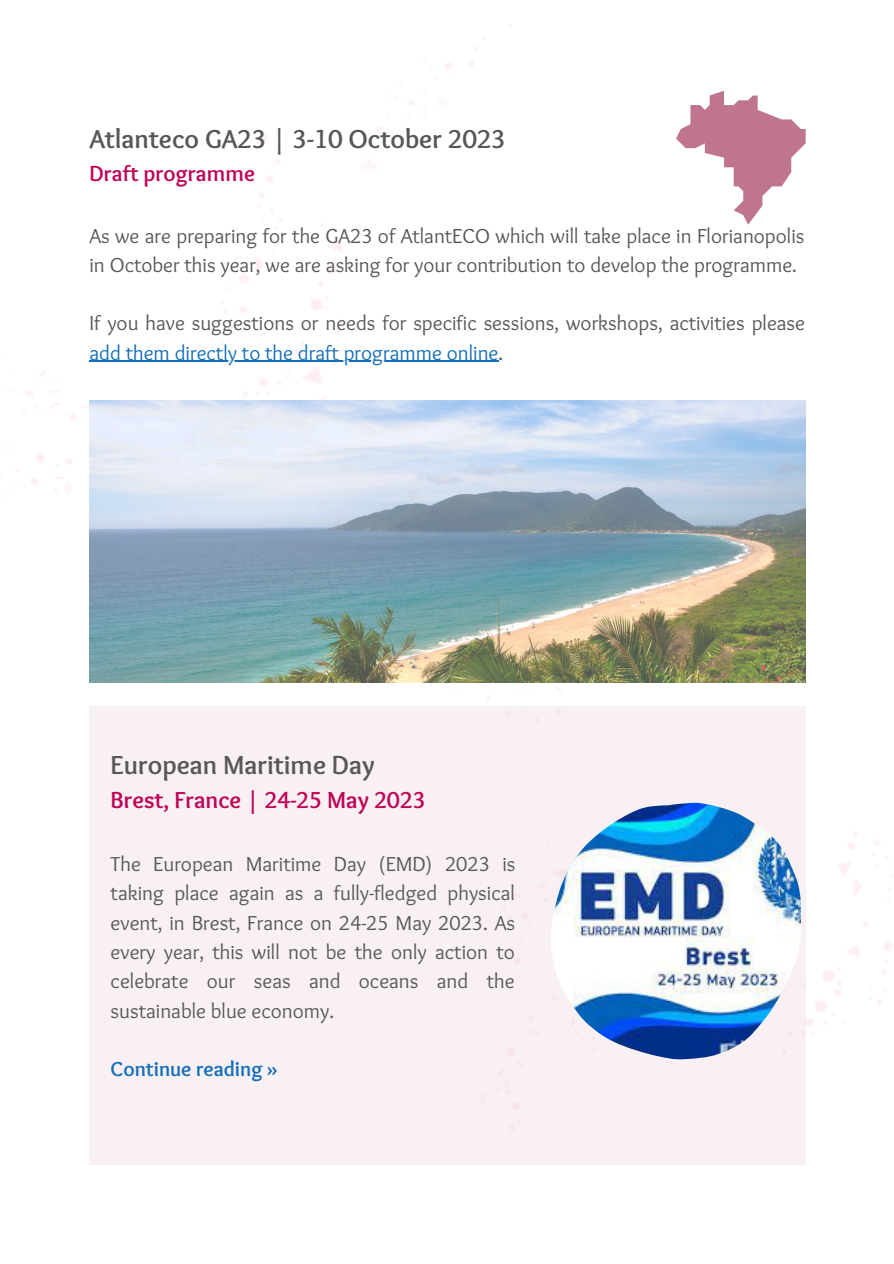
<style>
.page{position:relative;width:894px;height:1264px;background:#fff}
.page>*{position:absolute;margin:0;border:0;box-sizing:border-box;transform-origin:0 0}
.t1{font:700 27px "Overlock";color:#575756}
.t2{font:700 24px "Overlock";color:#bf0257}
.t3{font:700 22.5px "Overlock";color:#bf0257}
.t4{font:21px/29.2px "Overlock";color:#575756}
.t5{font:700 21px "Overlock";color:#136eb9}
.s1{color:#136eb9}
</style>
<div class="page">
<img style="left:13px;top:25px;width:879px;height:1140px">
<svg style="left:675px;top:91px;width:130px;height:134px"></svg>
<img style="left:89px;top:400px;width:715px;height:282px">
<div style="left:89px;top:706px;width:715px;height:458px;background:#f8f0f3"></div>
<img style="left:551px;top:802px;width:249px;height:257px">
<hr style="left:89px;top:361px;width:409px;height:1px;background:#136eb9">
<p class="t1" style="left:89px;top:122px;width:417px">Atlanteco GA23 | 3-10 October 2023</p>
<p class="t3" style="left:89px;top:159px;width:167px">Draft programme</p>
<p class="t4" style="left:89px;top:220px;width:716px">As we are preparing for the GA23 of AtlantECO which will take place in Florianopolis in October this year, we are asking for your contribution to develop the programme.</p>
<p class="t4" style="left:89px;top:308px;width:717px">If you have suggestions or needs for specific sessions, workshops, activities please <span class="s1">add them directly to the draft programme online</span>.</p>
<p class="t1" style="left:111px;top:748px;width:265px">European Maritime Day</p>
<p class="t2" style="left:111px;top:785px;width:316px">Brest, France | 24-25 May 2023</p>
<p class="t4" style="left:111px;top:849px;width:406px;text-align:justify">The European Maritime Day (EMD) 2023 is taking place again as a fully-fledged physical event, in Brest, France on 24-25 May 2023. As every year, this will not be the only action to celebrate our seas and oceans and the sustainable blue economy.</p>
<p class="t5" style="left:111px;top:1055px;width:169px">Continue reading »</p>
</div>
